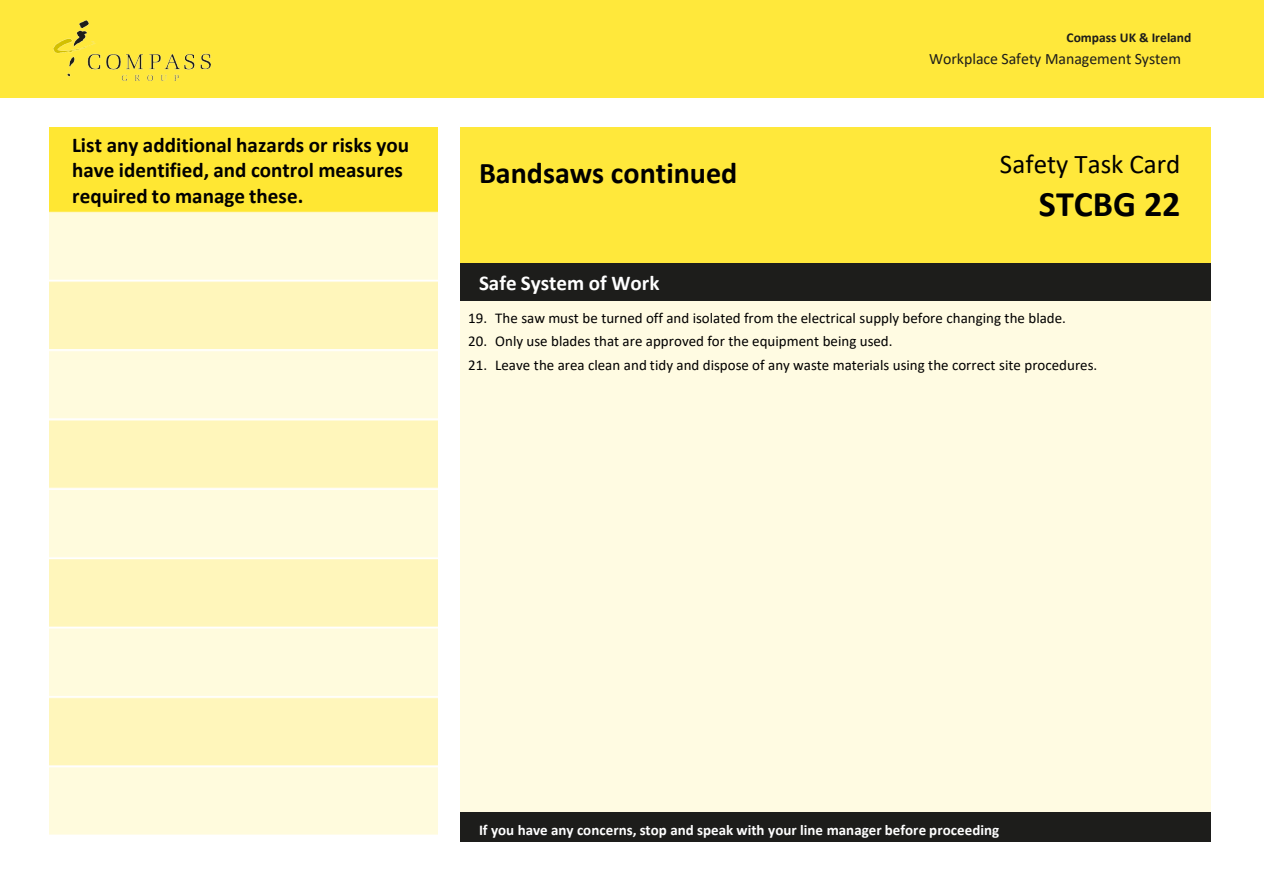
<style>
.page{position:relative;width:1264px;height:894px;background:#fff}
.page>*{position:absolute;margin:0;border:0;box-sizing:border-box;transform-origin:0 0}
.t1{font:700 36px "Calibri";color:#000}
.t2{font:700 30px "Calibri";color:#000}
.t3{font:27px "Calibri";color:#000}
.t4{font:700 21px/25.2px "Calibri";color:#000}
.t5{font:700 21px "Calibri";color:#fff}
.t6{font:15.9px "Calibri";color:#1d1d1b}
.t7{font:15px "Calibri";color:#000}
.t8{font:700 15px "Calibri";letter-spacing:.005em;color:#fff}
.t9{font:700 13.5px "Calibri";color:#1d1d1b}
</style>
<div class="page">
<div style="left:0;top:0;width:1263px;height:97px;background:#ffe83b"></div>
<img style="left:53px;top:21px;width:157px;height:59px">
<img style="left:49px;top:128px;width:388px;height:707px">
<div style="left:460px;top:128px;width:750px;height:135px;background:#ffe83b"></div>
<div style="left:460px;top:263px;width:750px;height:38px;background:#1d1d1b"></div>
<div style="left:460px;top:301px;width:750px;height:511px;background:#fffbe2"></div>
<div style="left:460px;top:812px;width:750px;height:30px;background:#1d1d1b"></div>
<p class="t4" style="left:72px;top:132px;width:338px">List any additional hazards or risks you have identified, and control measures required to manage these.</p>
<p class="t9" style="left:1066px;top:28px;width:126px">Compass UK &amp; Ireland</p>
<p class="t6" style="left:928px;top:47px;width:253px">Workplace Safety Management System</p>
<p class="t2" style="left:479px;top:152px;width:260px">Bandsaws continued</p>
<p class="t3" style="left:999px;top:145px;width:182px">Safety Task Card</p>
<p class="t1" style="left:1038px;top:178px;width:143px">STCBG 22</p>
<p class="t5" style="left:479px;top:268px;width:182px">Safe System of Work</p>
<p class="t7" style="left:468px;top:307px;width:599px">19. The saw must be turned off and isolated from the electrical supply before changing the blade.</p>
<p class="t7" style="left:468px;top:331px;width:426px">20. Only use blades that are approved for the equipment being used.</p>
<p class="t7" style="left:468px;top:354px;width:630px">21. Leave the area clean and tidy and dispose of any waste materials using the correct site procedures.</p>
<p class="t8" style="left:479px;top:819px;width:521px">If you have any concerns, stop and speak with your line manager before proceeding</p>
</div>
